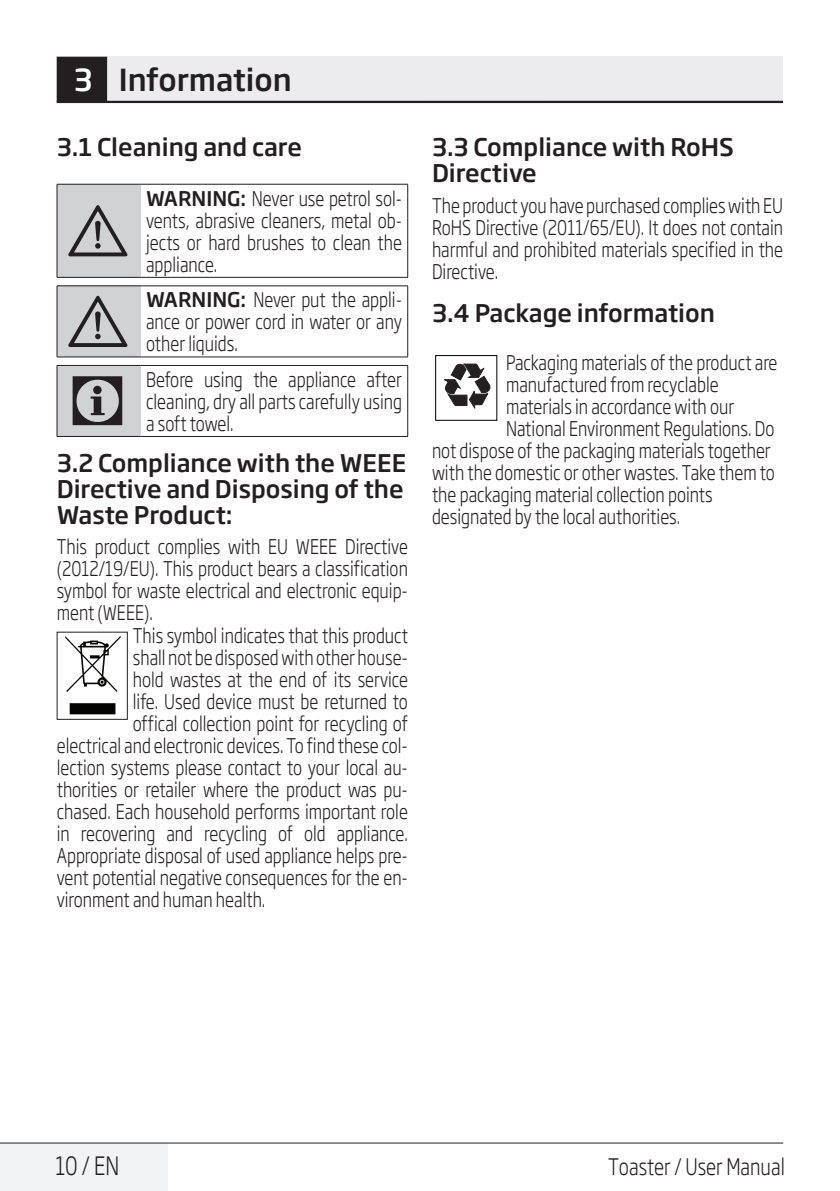
<style>
.page{position:relative;width:840px;height:1191px;background:#fff}
.page>*{position:absolute;margin:0;border:0;box-sizing:border-box;transform-origin:0 0}
.t1{font:72px "ZIWARNUN";color:#231f20}
.t2{font:64px "ZIWARNUN";color:#231f20}
.Unite_Baslik_Icerik{font:500 30px "Soho Gothic Pro";color:#231f20}
.t3{font:300 25px "Soho Gothic Pro";color:#231f20;scale:.8 1}
.Alt_Baslik_Icerik{font:500 24px/26px "Soho Gothic Pro";color:#231f20;text-align:justify}
.t4{font:300 22.4px "Soho Gothic Pro";color:#231f20;scale:.8 1}
.Duz_Metin{font:300 20px/22px "Soho Gothic Pro";color:#231f20;text-align:justify;scale:.8 1}
.Alt_Baslik_Icerik-2{font:300 20px "Soho Gothic Pro";color:#231f20;scale:.8 1}
.s1{color:#fff}
.s2{font-weight:500}
</style>
<div class="page">
<div style="left:0;top:1142px;width:168px;height:49px;background:#f2f3f4"></div>
<hr style="left:0;top:1142px;width:782px;height:1px;background:#231f20">
<div style="left:57px;top:57px;width:725px;height:45px;background:#ececee"></div>
<hr style="left:57px;top:101px;width:725px;height:2px;background:#231f20">
<div style="left:58px;top:58px;width:48px;height:43px;background:#231f20"></div>
<div style="left:57px;top:57px;width:50px;height:45px;border:2px solid #231f20"></div>
<div style="left:57px;top:184px;width:83px;height:93px;background:#d1d2d4"></div>
<hr style="left:57px;top:277px;width:83px;height:1px;background:#231f20">
<hr style="left:140px;top:184px;width:268px;height:1px;background:#231f20">
<hr style="left:407px;top:184px;width:1px;height:93px;background:#231f20">
<hr style="left:140px;top:277px;width:268px;height:1px;background:#231f20">
<hr style="left:57px;top:184px;width:83px;height:1px;background:#231f20">
<hr style="left:57px;top:184px;width:1px;height:93px;background:#231f20">
<div style="left:57px;top:286px;width:83px;height:71px;background:#d1d2d4"></div>
<hr style="left:57px;top:356px;width:83px;height:1px;background:#231f20">
<hr style="left:140px;top:285px;width:268px;height:1px;background:#231f20">
<hr style="left:407px;top:286px;width:1px;height:71px;background:#231f20">
<hr style="left:140px;top:356px;width:268px;height:1px;background:#231f20">
<hr style="left:57px;top:285px;width:83px;height:1px;background:#231f20">
<hr style="left:57px;top:286px;width:1px;height:71px;background:#231f20">
<div style="left:57px;top:365px;width:83px;height:71px;background:#d1d2d4"></div>
<hr style="left:57px;top:436px;width:83px;height:1px;background:#231f20">
<hr style="left:140px;top:365px;width:268px;height:1px;background:#231f20">
<hr style="left:407px;top:366px;width:1px;height:70px;background:#231f20">
<hr style="left:140px;top:436px;width:268px;height:1px;background:#231f20">
<hr style="left:57px;top:365px;width:83px;height:1px;background:#231f20">
<hr style="left:57px;top:366px;width:1px;height:70px;background:#231f20">
<svg style="left:65px;top:636px;width:55px;height:78px"></svg>
<svg style="left:444px;top:355px;width:54px;height:65px"></svg>
<div style="left:435px;top:355px;width:62px;height:66px;border:1px solid #000"></div>
<p class="Unite_Baslik_Icerik" style="left:74px;top:56px;width:219px"><span class="s1">3</span> Information</p>
<p class="Alt_Baslik_Icerik" style="left:57px;top:133px;width:246px">3.1 Cleaning and care</p>
<p class="t2" style="left:68px;top:197px;width:63px">A</p>
<p class="Duz_Metin" style="left:146px;top:186px;width:321px"><span class="s2">WARNING:</span> Never use petrol sol&shy;vents, abrasive cleaners, metal ob&shy;jects or hard brushes to clean the appliance.</p>
<p class="t2" style="left:68px;top:287px;width:63px">A</p>
<p class="Duz_Metin" style="left:146px;top:288px;width:321px"><span class="s2">WARNING:</span> Never put the appli&shy;ance or power cord in water or any other liquids.</p>
<p class="t1" style="left:68px;top:363px;width:63px">C</p>
<p class="Duz_Metin" style="left:146px;top:367px;width:321px">Before using the appliance after cleaning, dry all parts carefully using a soft towel.</p>
<p class="Alt_Baslik_Icerik" style="left:57px;top:448px;width:351px">3.2 Compliance with the WEEE Directive and Disposing of the Waste Product:</p>
<p class="Duz_Metin" style="left:57px;top:535px;width:440px">This product complies with EU WEEE Directive (2012/19/EU). This product bears a classification symbol for waste electrical and electronic equip&shy;ment (WEEE).</p>
<p class="Duz_Metin" style="left:133px;top:623px;width:345px">This symbol indicates that this product</p>
<p class="Duz_Metin" style="left:133px;top:645px;width:345px">shall not be disposed with other house-</p>
<p class="Duz_Metin" style="left:133px;top:667px;width:345px">hold wastes at the end of its service</p>
<p class="Duz_Metin" style="left:133px;top:689px;width:345px">life. Used device must be returned to</p>
<p class="Duz_Metin" style="left:133px;top:711px;width:345px">offical collection point for recycling of</p>
<p class="Duz_Metin" style="left:57px;top:733px;width:440px">electrical and electronic devices. To find these col-</p>
<p class="Duz_Metin" style="left:57px;top:755px;width:440px">lection systems please contact to your local au-</p>
<p class="Duz_Metin" style="left:57px;top:777px;width:440px">thorities or retailer where the product was pu-</p>
<p class="Duz_Metin" style="left:57px;top:799px;width:440px">chased. Each household performs important role</p>
<p class="Duz_Metin" style="left:57px;top:821px;width:440px">in recovering and recycling of old appliance.</p>
<p class="Duz_Metin" style="left:57px;top:843px;width:440px">Appropriate disposal of used appliance helps pre-</p>
<p class="Duz_Metin" style="left:57px;top:865px;width:440px">vent potential negative consequences for the en-</p>
<p class="Duz_Metin" style="left:57px;top:887px;width:262px">vironment and human health.</p>
<p class="Alt_Baslik_Icerik" style="left:432px;top:133px;width:303px">3.3 Compliance with RoHS<br>Directive</p>
<p class="Duz_Metin" style="left:432px;top:193px;width:440px">The product you have purchased complies with EU RoHS Directive (2011/65/EU). It does not contain harmful and prohibited materials specified in the Directive.</p>
<p class="Alt_Baslik_Icerik" style="left:432px;top:299px;width:284px">3.4 Package information</p>
<p class="Alt_Baslik_Icerik-2" style="left:505px;top:347px;width:341px">Packaging materials of the product are</p>
<p class="Alt_Baslik_Icerik-2" style="left:505px;top:369px;width:267px">manufactured from recyclable</p>
<p class="Alt_Baslik_Icerik-2" style="left:505px;top:391px;width:286px">materials in accordance with our</p>
<p class="Alt_Baslik_Icerik-2" style="left:505px;top:413px;width:337px">National Environment Regulations. Do</p>
<p class="Alt_Baslik_Icerik-2" style="left:432px;top:435px;width:424px">not dispose of the packaging materials together</p>
<p class="Alt_Baslik_Icerik-2" style="left:432px;top:457px;width:430px">with the domestic or other wastes. Take them to</p>
<p class="Alt_Baslik_Icerik-2" style="left:432px;top:479px;width:352px">the packaging material collection points</p>
<p class="Alt_Baslik_Icerik-2" style="left:432px;top:501px;width:311px">designated by the local authorities.</p>
<p class="t3" style="left:55px;top:1146px;width:81px">10 / EN</p>
<p class="t4" style="left:607px;top:1149px;width:222px">Toaster / User Manual</p>
</div>
